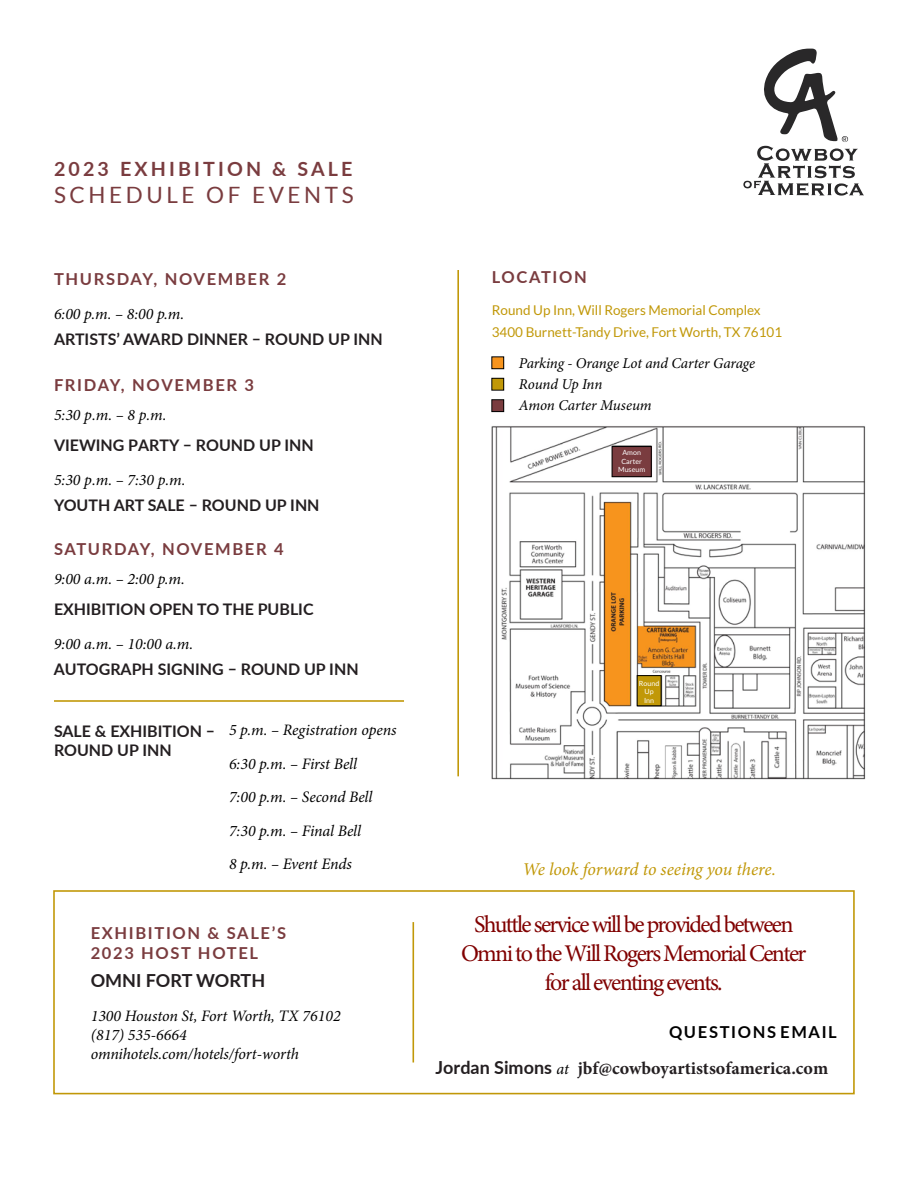
<style>
.page{position:relative;width:918px;height:1188px;background:#fff}
.page>*{position:absolute;margin:0;border:0;box-sizing:border-box;transform-origin:0 0}
.t1{font:24px/28.8px "Minion Pro";letter-spacing:-.07em;color:#800000;text-align:center}
.t2{font:22.5px "Lato";letter-spacing:.16em;color:#7a3c3f}
.t3{font:700 19.65px "Lato";letter-spacing:.16em;color:#7a3c3f}
.t4{font:700 18px "Minion Pro";color:#241f21}
.t5{font:italic 18px "Minion Pro";letter-spacing:-.01em;color:#c19808}
.t6{font:700 18px "Lato";color:#241f21}
.t7{font:700 16.5px/19.8px "Lato";letter-spacing:.1em;color:#7a3c3f}
.t8{font:700 16.5px "Lato";letter-spacing:.1em;color:#000}
.t9{font:italic 15.9px/33.6px "Minion Pro";letter-spacing:-.005em;color:#000}
.t10{font:700 15.9px/19.2px "Lato";color:#241f21}
.t11{font:italic 15px/21px "Minion Pro";letter-spacing:-.01em;color:#000}
.t12{font:13.5px/21.8px "Lato";color:#c19808}
.t13{font:7.05px/8.6px "Lato";color:#fff;text-align:center}
.s1{font-family:"Lato"}
.s2{font-weight:400;font-style:italic;font-size:15.9px;color:#000}
</style>
<div class="page">
<hr style="left:54px;top:700px;width:350px;height:2px;background:#c19808">
<hr style="left:457px;top:270px;width:2px;height:506px;background:#c19808">
<svg style="left:743px;top:49px;width:121px;height:147px"></svg>
<div style="left:53px;top:890px;width:802px;height:204px;border:2px solid #c19808"></div>
<hr style="left:413px;top:922px;width:1px;height:141px;background:#c19808">
<img style="left:491px;top:426px;width:375px;height:354px">
<div style="left:492px;top:357px;width:12px;height:12px;background:#f7941d"></div>
<div style="left:491px;top:356px;width:13px;height:13px;border:1px solid #000"></div>
<div style="left:492px;top:378px;width:12px;height:12px;background:#c19808"></div>
<div style="left:491px;top:378px;width:13px;height:13px;border:1px solid #000"></div>
<div style="left:492px;top:400px;width:12px;height:12px;background:#7a3c3f"></div>
<div style="left:491px;top:399px;width:13px;height:13px;border:1px solid #000"></div>
<div style="left:637px;top:676px;width:24px;height:30px;background:#c19808"></div>
<div style="left:637px;top:675px;width:24px;height:31px;border:1px solid #000"></div>
<div style="left:612px;top:447px;width:39px;height:30px;background:#7a3c3f"></div>
<div style="left:612px;top:446px;width:40px;height:31px;border:1px solid #000"></div>
<p class="t3" style="left:54px;top:154px;width:300px">2023 EXHIBITION &amp; SALE</p>
<h2 class="t2" style="left:54px;top:182px;width:301px">SCHEDULE OF EVENTS</h2>
<p class="t7" style="left:54px;top:268px;width:234px">THURSDAY, NOVEMBER 2</p>
<p class="t9" style="left:54px;top:297px;width:132px">6:00 p.m. – 8:00 p.m.</p>
<p class="t10" style="left:54px;top:329px;width:330px">ARTISTS’ AWARD DINNER – ROUND UP INN</p>
<p class="t7" style="left:54px;top:375px;width:202px">FRIDAY, NOVEMBER 3</p>
<p class="t9" style="left:54px;top:398px;width:114px">5:30 p.m. – 8 p.m.</p>
<p class="t10" style="left:54px;top:435px;width:261px">VIEWING PARTY – ROUND UP INN</p>
<p class="t9" style="left:54px;top:463px;width:133px">5:30 p.m. – 7:30 p.m.</p>
<p class="t10" style="left:54px;top:495px;width:267px">YOUTH ART SALE – ROUND UP INN</p>
<p class="t7" style="left:54px;top:539px;width:231px">SATURDAY, NOVEMBER 4</p>
<p class="t9" style="left:54px;top:562px;width:132px">9:00 a.m. – 2:00 p.m.</p>
<p class="t10" style="left:54px;top:599px;width:261px">EXHIBITION OPEN TO THE PUBLIC</p>
<p class="t9" style="left:54px;top:627px;width:141px">9:00 a.m. – 10:00 a.m.</p>
<p class="t10" style="left:54px;top:659px;width:306px">AUTOGRAPH SIGNING – ROUND UP INN</p>
<p class="t10" style="left:54px;top:720px;width:163px">SALE &amp; EXHIBITION –<br>ROUND UP INN</p>
<p class="t9" style="left:229px;top:713px;width:169px">5 p.m. – Registration opens<br>6:30 p.m. – First Bell<br>7:00 p.m. – Second Bell<br>7:30 p.m. – Final Bell<br>8 p.m. – Event Ends</p>
<p class="t7" style="left:91px;top:922px;width:197px">EXHIBITION &amp; SALE’S<br>2023 HOST HOTEL</p>
<p class="t6" style="left:91px;top:967px;width:176px">OMNI FORT WORTH</p>
<p class="t9" style="left:91px;top:1006px;width:251px;line-height:19.2px">1300 Houston St, Fort Worth, TX 76102 (817) 535-6664 omnihotels.com/hotels/fort-worth</p>
<p class="t7" style="left:492px;top:267px;width:97px">LOCATION</p>
<p class="t12" style="left:492px;top:299px;width:292px">Round Up Inn, Will Rogers Memorial Complex<br>3400 Burnett-Tandy Drive, Fort Worth, TX 76101</p>
<p class="t11" style="left:519px;top:353px;width:238px">Parking - Orange Lot and Carter Garage<br>Round Up Inn<br>Amon Carter Museum</p>
<p class="t13" style="left:618px;top:448px;width:29px">Amon<br>Carter<br>Museum</p>
<p class="t13" style="left:639px;top:679px;width:22px">Round<br>Up<br>Inn</p>
<p class="t5" style="left:522px;top:857px;width:255px">We look forward to seeing you there.</p>
<h1 class="t1" style="left:461px;top:910px;width:347px">Shuttle service will be provided between<br>Omni to the Will Rogers Memorial Center for all eventing events.</h1>
<p class="t8" style="left:669px;top:1020px;width:169px">QUESTIONS EMAIL</p>
<p class="t4" style="left:436px;top:1056px;width:394px"><span class="s1">Jordan Simons</span> <span class="s2">at</span> jbf@cowboyartistsofamerica.com</p>
</div>
